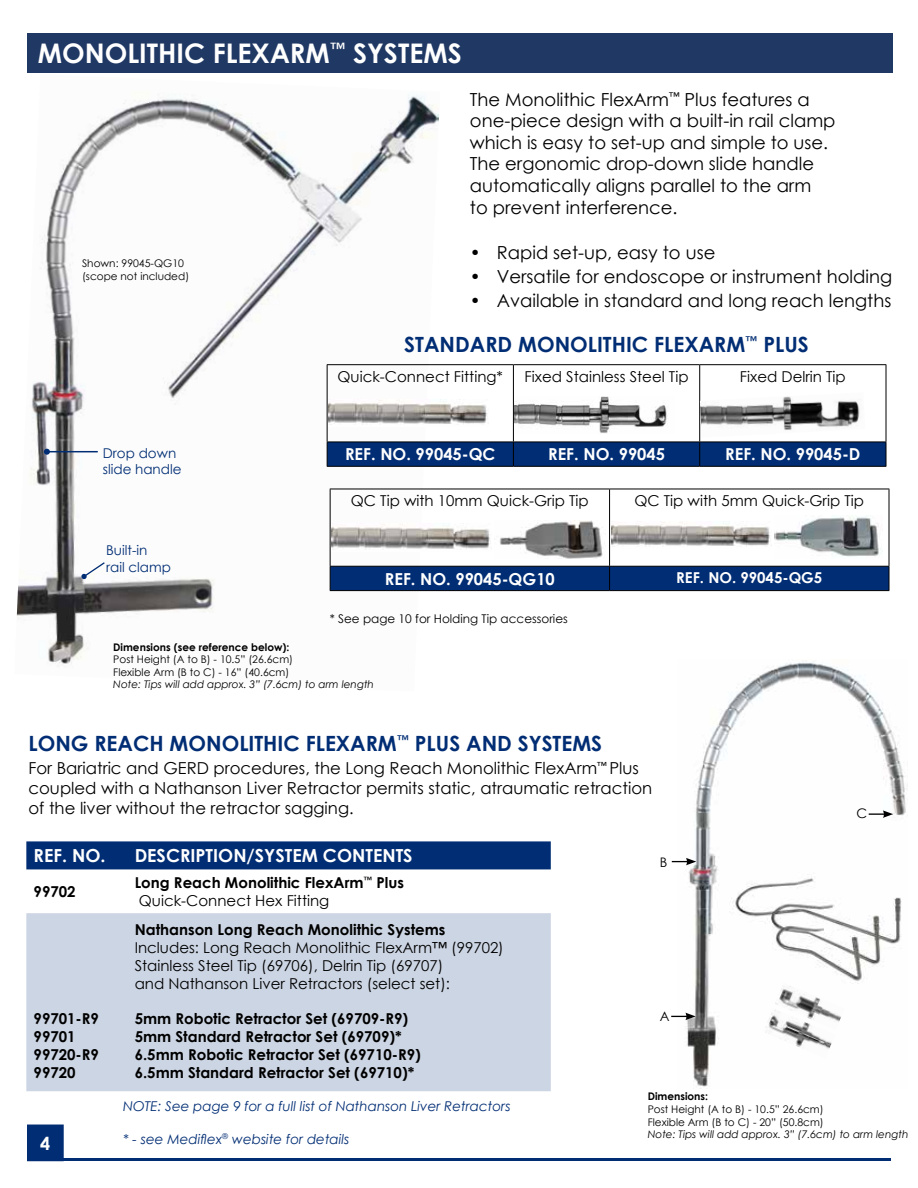
<style>
.page{position:relative;width:918px;height:1188px;background:#fff}
.page>*{position:absolute;margin:0;border:0;box-sizing:border-box;transform-origin:0 0}
.t1{font:700 27px "Century Gothic";color:#fff}
.t2{font:700 21px "Century Gothic";color:#002d74}
.t3{font:18px/21.6px "Century Gothic";color:#000}
.t4{font:700 18px "Century Gothic";color:#fff}
.t5{font:16.5px/19.8px "Century Gothic";color:#000}
.t6{font:700 16.5px "Century Gothic";color:#fff}
.t7{font:700 15px/18px "Century Gothic";color:#000}
.t8{font:15px/18px "Century Gothic";color:#000}
.t9{font:700 15px "Century Gothic";color:#fff}
.t10{font:italic 13.5px "Century Gothic";color:#002d74}
.t11{font:13.5px/16.2px "Century Gothic";color:#002d74}
.t12{font:13.2px "Century Gothic";color:#000}
.t13{font:12px "Century Gothic";color:#000}
.t14{font:10.5px/12.6px "Century Gothic";color:#000}
.t15{font:italic 10.5px "Century Gothic";color:#000}
.t16{font:700 10.5px "Century Gothic";color:#000}
.s1{font-weight:400}
</style>
<div class="page">
<img style="left:685px;top:662px;width:222px;height:427px">
<img style="left:16px;top:95px;width:424px;height:571px">
<div style="left:28px;top:1125px;width:35px;height:35px;background:#002d74"></div>
<div style="left:27px;top:1125px;width:37px;height:36px;border:2px solid #002d74"></div>
<hr style="left:59px;top:1158px;width:832px;height:3px;background:#002d74">
<div style="left:27px;top:33px;width:865px;height:40px;background:#203864"></div>
<hr style="left:330px;top:489px;width:280px;height:1px;background:#000">
<hr style="left:330px;top:489px;width:1px;height:77px;background:#000">
<hr style="left:610px;top:489px;width:279px;height:1px;background:#000">
<hr style="left:609px;top:489px;width:1px;height:77px;background:#000">
<hr style="left:889px;top:489px;width:1px;height:77px;background:#000">
<div style="left:330px;top:566px;width:560px;height:25px;background:#002d74"></div>
<hr style="left:330px;top:590px;width:280px;height:1px;background:#000">
<hr style="left:610px;top:590px;width:279px;height:1px;background:#000">
<hr style="left:327px;top:364px;width:186px;height:1px;background:#000">
<hr style="left:327px;top:365px;width:1px;height:77px;background:#000">
<hr style="left:513px;top:364px;width:187px;height:1px;background:#000">
<hr style="left:513px;top:365px;width:1px;height:77px;background:#000">
<hr style="left:700px;top:364px;width:186px;height:1px;background:#000">
<hr style="left:699px;top:365px;width:1px;height:77px;background:#000">
<hr style="left:886px;top:365px;width:1px;height:77px;background:#000">
<svg style="left:327px;top:442px;width:560px;height:24px;background:#002b70"></svg>
<hr style="left:327px;top:466px;width:186px;height:1px;background:#000">
<hr style="left:513px;top:466px;width:187px;height:1px;background:#000">
<hr style="left:700px;top:466px;width:186px;height:1px;background:#000">
<img style="left:494px;top:520px;width:109px;height:38px">
<img style="left:774px;top:515px;width:107px;height:42px">
<img style="left:611px;top:522px;width:159px;height:25px">
<img style="left:515px;top:397px;width:152px;height:36px">
<img style="left:700px;top:392px;width:160px;height:46px">
<img style="left:328px;top:399px;width:159px;height:28px">
<img style="left:331px;top:524px;width:160px;height:27px">
<svg style="left:671px;top:1013px;width:25px;height:7px"></svg>
<svg style="left:672px;top:858px;width:24px;height:7px"></svg>
<svg style="left:869px;top:810px;width:24px;height:8px"></svg>
<svg style="left:81px;top:561px;width:25px;height:18px"></svg>
<hr style="left:47px;top:451px;width:51px;height:1px;background:#002d74">
<svg style="left:44px;top:449px;width:6px;height:6px"></svg>
<img style="left:729px;top:864px;width:177px;height:119px">
<img style="left:774px;top:983px;width:71px;height:47px">
<img style="left:763px;top:1008px;width:72px;height:50px">
<div style="left:26px;top:841px;width:525px;height:28px;background:#002d74"></div>
<div style="left:26px;top:913px;width:525px;height:178px;background:#ccd5e3"></div>
<h1 class="t1" style="left:38px;top:33px;width:425px">MONOLITHIC FLEXARM<sup>™</sup> SYSTEMS</h1>
<p class="t14" style="left:82px;top:257px;width:109px">Shown: 99045-QG10 (scope not included)</p>
<p class="t3" style="left:470px;top:88px;width:367px">The Monolithic FlexArm<sup>™</sup> Plus features a one-piece design with a built-in rail clamp which is easy to set-up and simple to use.<br>The ergonomic drop-down slide handle automatically aligns parallel to the arm<br>to prevent interference.</p>
<p class="t3" style="left:470px;top:242px;width:247px">• Rapid set-up, easy to use</p>
<p class="t3" style="left:470px;top:266px;width:424px">• Versatile for endoscope or instrument holding</p>
<p class="t3" style="left:470px;top:290px;width:423px">• Available in standard and long reach lengths</p>
<p class="t11" style="left:103px;top:445px;width:80px">Drop down slide handle</p>
<p class="t11" style="left:106px;top:542px;width:66px">Built-in<br>rail clamp</p>
<p class="t2" style="left:404px;top:328px;width:406px">STANDARD MONOLITHIC FLEXARM<sup>™</sup> PLUS</p>
<p class="t8" style="left:338px;top:367px;width:167px">Quick-Connect Fitting*</p>
<p class="t8" style="left:525px;top:367px;width:165px">Fixed Stainless Steel Tip</p>
<p class="t8" style="left:740px;top:367px;width:108px">Fixed Delrin Tip</p>
<p class="t6" style="left:345px;top:442px;width:152px">REF. NO. 99045-QC</p>
<p class="t6" style="left:548px;top:442px;width:118px">REF. NO. 99045</p>
<p class="t6" style="left:725px;top:442px;width:137px">REF. NO. 99045-D</p>
<p class="t8" style="left:351px;top:492px;width:239px">QC Tip with 10mm Quick-Grip Tip</p>
<p class="t8" style="left:634px;top:492px;width:231px">QC Tip with 5mm Quick-Grip Tip</p>
<p class="t6" style="left:385px;top:566px;width:171px">REF. NO. 99045-QG10</p>
<p class="t9" style="left:676px;top:567px;width:148px">REF. NO. 99045-QG5</p>
<p class="t13" style="left:330px;top:610px;width:240px">* See page 10 for Holding Tip accessories</p>
<p class="t16" style="left:113px;top:639px;width:178px">Dimensions (see reference below):</p>
<p class="t14" style="left:113px;top:653px;width:181px">Post Height (A to B) - 10.5” (26.6cm)<br>Flexible Arm (B to C) - 16” (40.6cm)</p>
<p class="t15" style="left:113px;top:677px;width:262px">Note: Tips will add approx. 3” (7.6cm) to arm length</p>
<p class="t2" style="left:28px;top:728px;width:575px">LONG REACH MONOLITHIC FLEXARM<sup>™</sup> PLUS AND SYSTEMS</p>
<p class="t5" style="left:28px;top:758px;width:625px">For Bariatric and GERD procedures, the Long Reach Monolithic FlexArm<sup>™</sup> Plus coupled with a Nathanson Liver Retractor permits static, atraumatic retraction of the liver without the retractor sagging.</p>
<p class="t4" style="left:34px;top:842px;width:73px">REF. NO.</p>
<p class="t4" style="left:135px;top:842px;width:279px">DESCRIPTION/SYSTEM CONTENTS</p>
<p class="t7" style="left:34px;top:882px;width:43px">99702</p>
<p class="t7" style="left:135px;top:873px;width:271px">Long Reach Monolithic FlexArm<sup>™</sup> Plus<br><span class="s1">Quick-Connect Hex Fitting</span></p>
<p class="t7" style="left:135px;top:920px;width:312px">Nathanson Long Reach Monolithic Systems</p>
<p class="t8" style="left:135px;top:938px;width:371px">Includes: Long Reach Monolithic FlexArm™ (99702)<br>Stainless Steel Tip (69706), Delrin Tip (69707)<br>and Nathanson Liver Retractors (select set):</p>
<p class="t7" style="left:34px;top:1009px;width:67px">99701-R9<br>99701<br>99720-R9<br>99720</p>
<p class="t7" style="left:135px;top:1009px;width:288px">5mm Robotic Retractor Set (69709-R9)<br>5mm Standard Retractor Set (69709)* 6.5mm Robotic Retractor Set (69710-R9)<br>6.5mm Standard Retractor Set (69710)*</p>
<p class="t12" style="left:660px;top:853px;width:9px">B</p>
<p class="t12" style="left:660px;top:1007px;width:11px">A</p>
<p class="t12" style="left:856px;top:804px;width:12px">C</p>
<p class="t4" style="left:40px;top:1129px;width:12px">4</p>
<p class="t10" style="left:123px;top:1097px;width:389px">NOTE: See page 9 for a full list of Nathanson Liver Retractors</p>
<p class="t10" style="left:123px;top:1129px;width:228px">* - see Mediflex<sup>®</sup> website for details</p>
<p class="t16" style="left:648px;top:1089px;width:62px">Dimensions:</p>
<p class="t14" style="left:648px;top:1103px;width:178px">Post Height (A to B) - 10.5” 26.6cm)<br>Flexible Arm (B to C) - 20” (50.8cm)</p>
<p class="t15" style="left:648px;top:1127px;width:262px">Note: Tips will add approx. 3” (7.6cm) to arm length</p>
</div>
